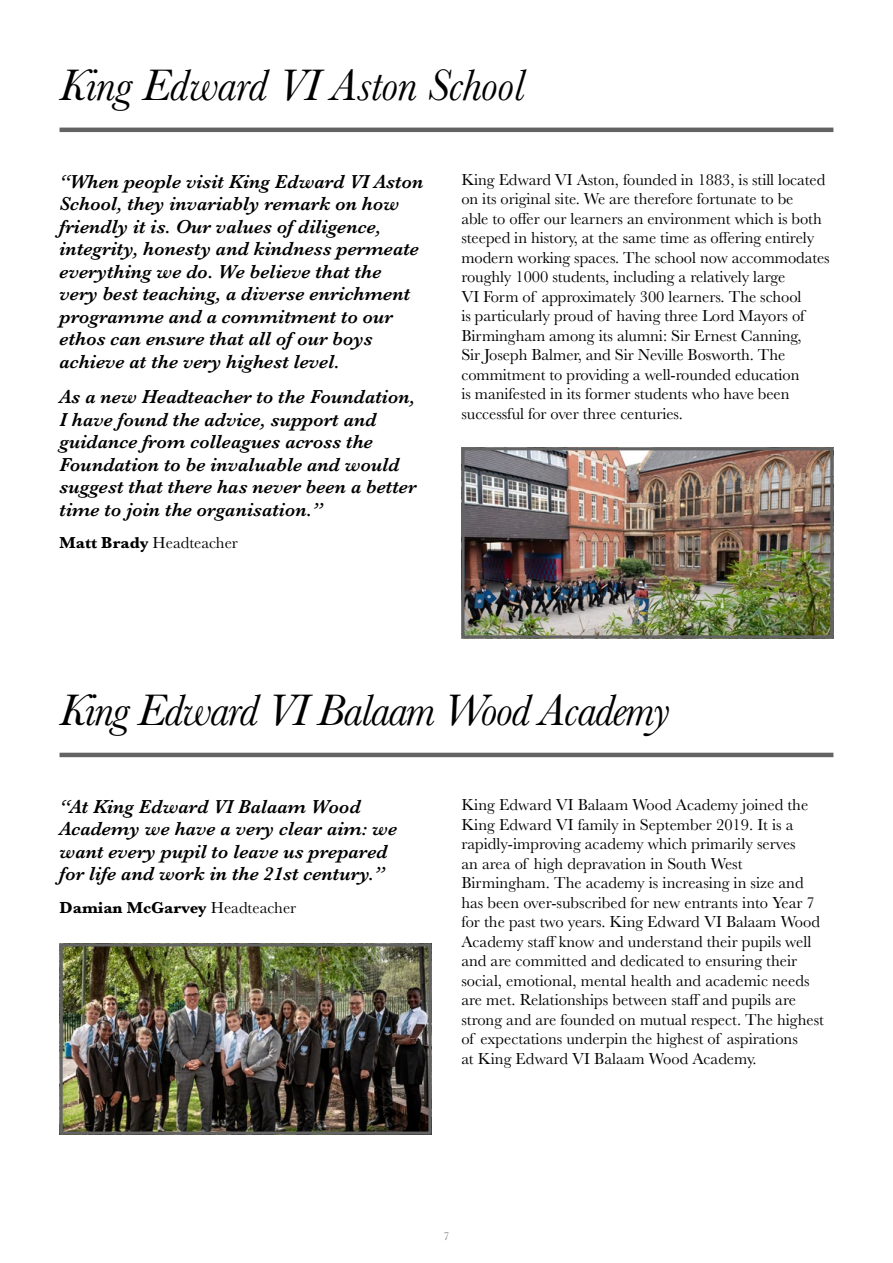
<style>
.page{position:relative;width:893px;height:1263px;background:#fff}
.page>*{position:absolute;margin:0;border:0;box-sizing:border-box;transform-origin:0 0}
.t1{font:italic 45.75px "Baskerville";letter-spacing:-.03em;color:#000}
.t2{font:italic 45.75px "Baskerville";letter-spacing:-.01em;color:#000}
.t3{font:italic 600 19.5px/22.5px "Baskerville";color:#000}
.t4{font:16.5px/19.5px "Baskerville";letter-spacing:-.005em;color:#000}
.t5{font:700 16.5px "Baskerville";color:#000}
.t6{font:12px "Baskerville";color:#86888c}
.s1{font-weight:700}
.s2{font-weight:400}
</style>
<div class="page">
<img style="left:465px;top:451px;width:364px;height:184px">
<div style="left:461px;top:447px;width:372px;height:192px;border:3px solid #646363"></div>
<hr style="left:60px;top:128px;width:773px;height:4px;background:#646363">
<hr style="left:60px;top:753px;width:773px;height:4px;background:#646363">
<img style="left:64px;top:947px;width:364px;height:184px">
<div style="left:60px;top:943px;width:372px;height:192px;border:3px solid #646363"></div>
<h1 class="t2" style="left:60px;top:55px;width:467px">King Edward VI Aston School</h1>
<p class="t3" style="left:60px;top:170px;width:365px">“When people visit King Edward VI Aston School, they invariably remark on how friendly it is. Our values of diligence, integrity, honesty and kindness permeate everything we do. We believe that the very best teaching, a diverse enrichment programme and a commitment to our ethos can ensure that all of our boys achieve at the very highest level.</p>
<p class="t3" style="left:60px;top:385px;width:359px">As a new Headteacher to the Foundation, I have found the advice, support and guidance from colleagues across the Foundation to be invaluable and would suggest that there has never been a better time to join the organisation.”</p>
<p class="t4" style="left:60px;top:533px;width:180px"><span class="s1">Matt Brady</span> Headteacher</p>
<p class="t4" style="left:461px;top:170px;width:370px">King Edward VI Aston, founded in 1883, is still located on its original site. We are therefore fortunate to be<br>able to offer our learners an environment which is both steeped in history, at the same time as offering entirely modern working spaces. The school now accommodates roughly 1000 students, including a relatively large<br>VI Form of approximately 300 learners. The school<br>is particularly proud of having three Lord Mayors of Birmingham among its alumni: Sir Ernest Canning,<br>Sir Joseph Balmer, and Sir Neville Bosworth. The commitment to providing a well-rounded education<br>is manifested in its former students who have been successful for over three centuries.</p>
<h1 class="t1" style="left:60px;top:680px;width:612px">King Edward VI Balaam Wood Academy</h1>
<p class="t3" style="left:60px;top:795px;width:339px">“At King Edward VI Balaam Wood Academy we have a very clear aim: we want every pupil to leave us prepared for life and work in the 21st century.”</p>
<p class="t5" style="left:60px;top:896px;width:238px">Damian McGarvey <span class="s2">Headteacher</span></p>
<p class="t4" style="left:461px;top:795px;width:364px">King Edward VI Balaam Wood Academy joined the King Edward VI family in September 2019. It is a rapidly-improving academy which primarily serves<br>an area of high depravation in South West Birmingham. The academy is increasing in size and has been over-subscribed for new entrants into Year 7 for the past two years. King Edward VI Balaam Wood Academy staff know and understand their pupils well and are committed and dedicated to ensuring their social, emotional, mental health and academic needs are met. Relationships between staff and pupils are strong and are founded on mutual respect. The highest of expectations underpin the highest of aspirations<br>at King Edward VI Balaam Wood Academy.</p>
<p class="t6" style="left:443px;top:1229px;width:7px">7</p>
</div>
